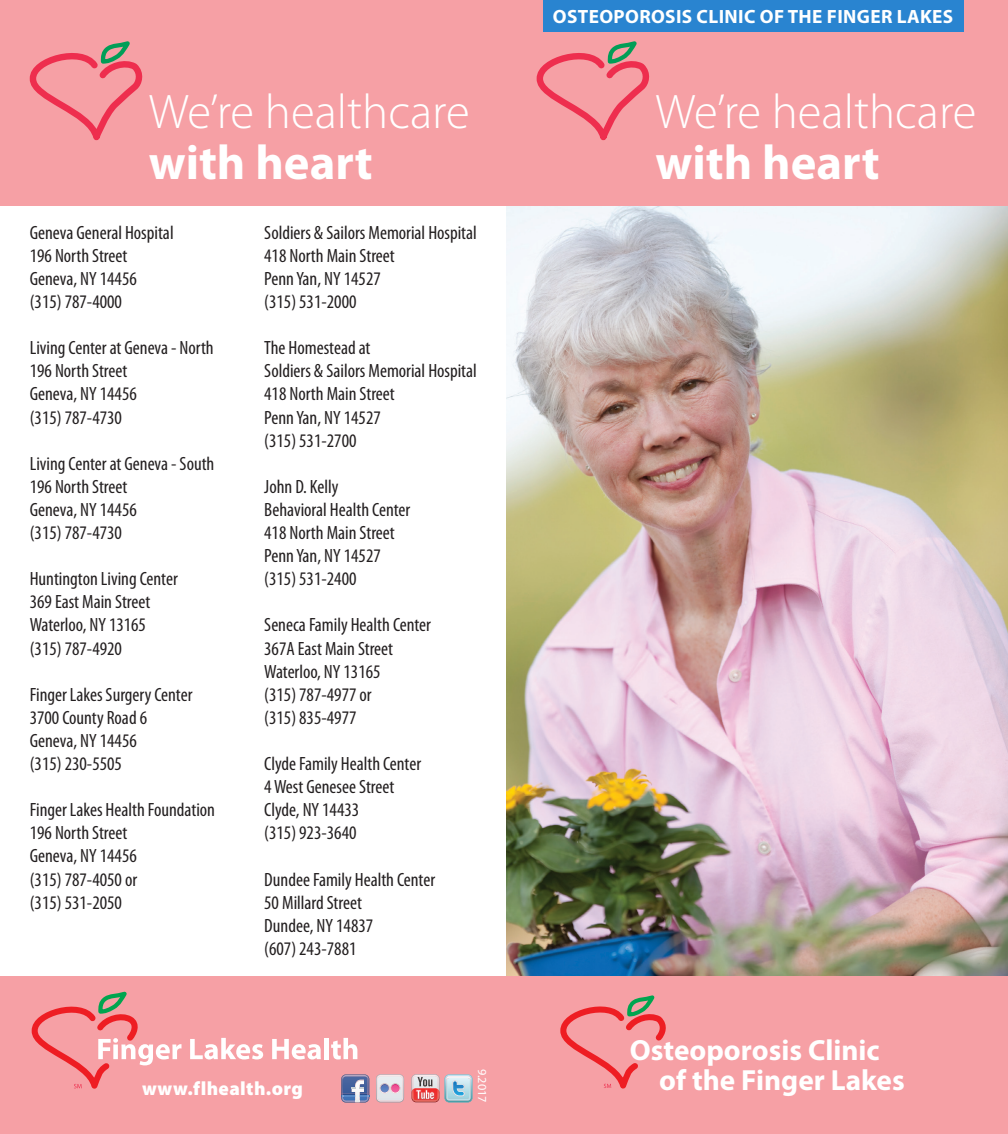
<style>
.page{position:relative;width:1008px;height:1134px;background:#fff}
.page>*{position:absolute;margin:0;border:0;box-sizing:border-box;transform-origin:0 0}
.t1{font:300 48.82px/51.4px "Myriad Pro";color:#fff}
.t2{font:700 29.22px/29.2px "Myriad Pro";color:#fff}
.t3{font:condensed 19.25px "Myriad Pro";color:#231f20}
.t4{font:700 19.25px "Myriad Pro";letter-spacing:.02em;color:#fff}
.t5{font:900 19.25px "Myriad Pro";letter-spacing:.02em;color:#fff}
.t6{font:12.25px "Myriad Pro";color:#fff}
.s1{font-weight:700}
</style>
<div class="page">
<img style="left:507px;top:205px;width:501px;height:771px">
<div style="left:0;top:0;width:1008px;height:205px;background:#f6a0a5"></div>
<div style="left:0;top:976px;width:1008px;height:158px;background:#f6a0a5"></div>
<svg style="left:190px;top:1038px;width:73px;height:22px"></svg>
<svg style="left:272px;top:1039px;width:49px;height:21px"></svg>
<div style="left:324px;top:1038px;width:5px;height:21px;background:#fff"></div>
<svg style="left:331px;top:1038px;width:26px;height:22px"></svg>
<svg style="left:34px;top:992px;width:148px;height:97px"></svg>
<div style="left:543px;top:0;width:421px;height:32px;background:#2984d0"></div>
<svg style="left:539px;top:41px;width:110px;height:99px"></svg>
<svg style="left:32px;top:41px;width:110px;height:99px"></svg>
<svg style="left:341px;top:1074px;width:29px;height:29px"></svg>
<img style="left:342px;top:1075px;width:26px;height:5px">
<svg style="left:376px;top:1074px;width:28px;height:28px"></svg>
<svg style="left:411px;top:1074px;width:61px;height:28px;background:#c3b0b7"></svg>
<svg style="left:563px;top:995px;width:103px;height:94px"></svg>
<p class="t1" style="left:149px;top:85px;width:322px">We’re healthcare <span class="s1">with heart</span></p>
<p class="t3" style="left:30px;top:221px;width:145px">Geneva General Hospital</p>
<p class="t3" style="left:30px;top:244px;width:99px">196 North Street</p>
<p class="t3" style="left:30px;top:267px;width:109px">Geneva, NY 14456</p>
<p class="t3" style="left:30px;top:290px;width:94px">(315) 787-4000</p>
<p class="t3" style="left:30px;top:336px;width:186px">Living Center at Geneva - North</p>
<p class="t3" style="left:30px;top:359px;width:99px">196 North Street</p>
<p class="t3" style="left:30px;top:382px;width:109px">Geneva, NY 14456</p>
<p class="t3" style="left:30px;top:406px;width:94px">(315) 787-4730</p>
<p class="t3" style="left:30px;top:452px;width:186px">Living Center at Geneva - South</p>
<p class="t3" style="left:30px;top:475px;width:99px">196 North Street</p>
<p class="t3" style="left:30px;top:498px;width:109px">Geneva, NY 14456</p>
<p class="t3" style="left:30px;top:521px;width:94px">(315) 787-4730</p>
<p class="t3" style="left:30px;top:567px;width:150px">Huntington Living Center</p>
<p class="t3" style="left:30px;top:590px;width:122px">369 East Main Street</p>
<p class="t3" style="left:30px;top:613px;width:118px">Waterloo, NY 13165</p>
<p class="t3" style="left:30px;top:637px;width:94px">(315) 787-4920</p>
<p class="t3" style="left:30px;top:683px;width:164px">Finger Lakes Surgery Center</p>
<p class="t3" style="left:30px;top:706px;width:119px">3700 County Road 6</p>
<p class="t3" style="left:30px;top:729px;width:109px">Geneva, NY 14456</p>
<p class="t3" style="left:30px;top:752px;width:94px">(315) 230-5505</p>
<p class="t3" style="left:30px;top:798px;width:187px">Finger Lakes Health Foundation</p>
<p class="t3" style="left:30px;top:821px;width:99px">196 North Street</p>
<p class="t3" style="left:30px;top:844px;width:109px">Geneva, NY 14456</p>
<p class="t3" style="left:30px;top:868px;width:109px">(315) 787-4050 or</p>
<p class="t3" style="left:30px;top:891px;width:94px">(315) 531-2050</p>
<p class="t3" style="left:264px;top:221px;width:214px">Soldiers &amp; Sailors Memorial Hospital</p>
<p class="t3" style="left:264px;top:244px;width:132px">418 North Main Street</p>
<p class="t3" style="left:264px;top:267px;width:118px">Penn Yan, NY 14527</p>
<p class="t3" style="left:264px;top:290px;width:94px">(315) 531-2000</p>
<p class="t3" style="left:264px;top:336px;width:108px">The Homestead at</p>
<p class="t3" style="left:264px;top:359px;width:214px">Soldiers &amp; Sailors Memorial Hospital</p>
<p class="t3" style="left:264px;top:382px;width:132px">418 North Main Street</p>
<p class="t3" style="left:264px;top:406px;width:118px">Penn Yan, NY 14527</p>
<p class="t3" style="left:264px;top:429px;width:94px">(315) 531-2700</p>
<p class="t3" style="left:264px;top:475px;width:76px">John D. Kelly</p>
<p class="t3" style="left:264px;top:498px;width:147px">Behavioral Health Center</p>
<p class="t3" style="left:264px;top:521px;width:132px">418 North Main Street</p>
<p class="t3" style="left:264px;top:544px;width:118px">Penn Yan, NY 14527</p>
<p class="t3" style="left:264px;top:567px;width:94px">(315) 531-2400</p>
<p class="t3" style="left:264px;top:613px;width:168px">Seneca Family Health Center</p>
<p class="t3" style="left:264px;top:637px;width:130px">367A East Main Street</p>
<p class="t3" style="left:264px;top:660px;width:118px">Waterloo, NY 13165</p>
<p class="t3" style="left:264px;top:683px;width:109px">(315) 787-4977 or</p>
<p class="t3" style="left:264px;top:706px;width:94px">(315) 835-4977</p>
<p class="t3" style="left:264px;top:752px;width:158px">Clyde Family Health Center</p>
<p class="t3" style="left:264px;top:775px;width:132px">4 West Genesee Street</p>
<p class="t3" style="left:264px;top:798px;width:97px">Clyde, NY 14433</p>
<p class="t3" style="left:264px;top:821px;width:94px">(315) 923-3640</p>
<p class="t3" style="left:264px;top:868px;width:172px">Dundee Family Health Center</p>
<p class="t3" style="left:264px;top:891px;width:99px">50 Millard Street</p>
<p class="t3" style="left:264px;top:914px;width:111px">Dundee, NY 14837</p>
<p class="t3" style="left:264px;top:937px;width:94px">(607) 243-7881</p>
<p class="t5" style="left:142px;top:1075px;width:162px">www.flhealth.org</p>
<p class="t6" style="left:490px;top:1069px;width:35px;rotate:90deg">9.2017</p>
<p class="t4" style="left:553px;top:4px;width:402px">OSTEOPOROSIS CLINIC OF THE FINGER LAKES</p>
<p class="t1" style="left:656px;top:85px;width:322px">We’re healthcare <span class="s1">with heart</span></p>
<p class="t2" style="left:659px;top:1035px;width:247px;text-indent:-30px">Osteoporosis Clinic of the Finger Lakes</p>
</div>
